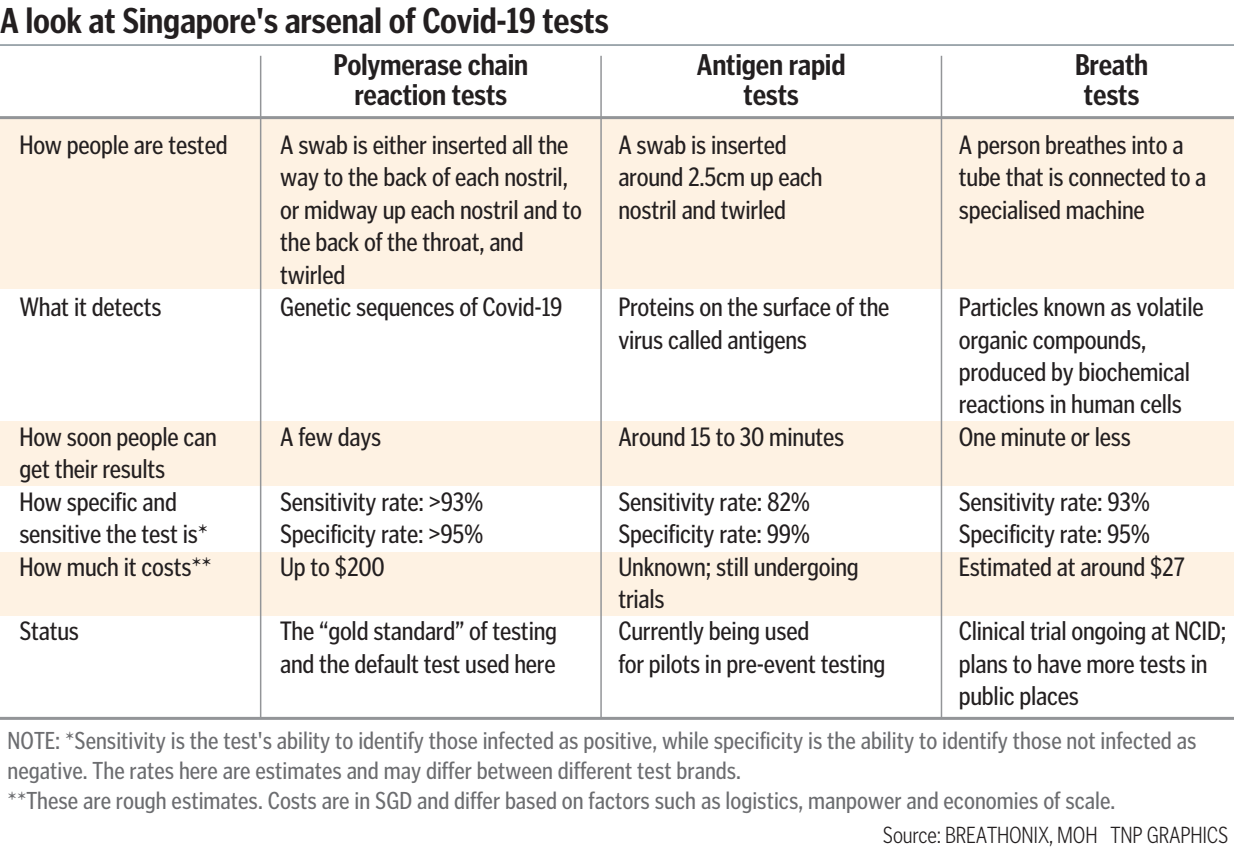
<style>
.page{position:relative;width:1234px;height:847px;background:#fff}
.page>*{position:absolute;margin:0;border:0;box-sizing:border-box;transform-origin:0 0}
.t1{font:700 condensed 36px "Poynter Gothic Text";letter-spacing:-.01em;color:#231f20}
.t2{font:700 condensed 30px/30px "Poynter Gothic Text";letter-spacing:-.01em;color:#231f20;text-align:center}
.t3{font:condensed 27px/32.4px "Poynter Gothic Text";letter-spacing:-.01em;color:#231f20}
.t4{font:condensed 24.9px/30px "Poynter Gothic Text";color:#6c6d70}
.t5{font:300 condensed 24px "Poynter Gothic Text";letter-spacing:-.01em;color:#231f20}
</style>
<div class="page">
<hr style="left:0;top:44px;width:1233px;height:2px;background:#828f96">
<div style="left:0;top:117px;width:1233px;height:172px;background:#fef2e3"></div>
<div style="left:0;top:421px;width:1233px;height:65px;background:#fef2e3"></div>
<div style="left:0;top:552px;width:1233px;height:63px;background:#fef2e3"></div>
<hr style="left:260px;top:56px;width:1px;height:662px;background:#939598">
<hr style="left:600px;top:56px;width:1px;height:662px;background:#939598">
<hr style="left:940px;top:56px;width:2px;height:662px;background:#939598">
<hr style="left:0;top:116px;width:1233px;height:3px;background:#939598">
<hr style="left:0;top:716px;width:1233px;height:3px;background:#939598">
<h1 class="t1" style="left:0;top:1px;width:610px">A look at Singapore's arsenal of Covid-19 tests</h1>
<p class="t2" style="left:333px;top:50px;width:196px">Polymerase chain reaction tests</p>
<p class="t2" style="left:696px;top:50px;width:150px">Antigen rapid tests</p>
<p class="t2" style="left:1074px;top:50px;width:75px;text-align:left">Breath tests</p>
<p class="t3" style="left:19px;top:128px;width:210px">How people are tested</p>
<p class="t3" style="left:280px;top:128px;width:303px">A swab is either inserted all the way to the back of each nostril, or midway up each nostril and to the back of the throat, and twirled<br>Genetic sequences of Covid-19</p>
<p class="t3" style="left:618px;top:128px;width:206px">A swab is inserted around 2.5cm up each nostril and twirled</p>
<p class="t3" style="left:958px;top:128px;width:249px">A person breathes into a tube that is connected to a specialised machine</p>
<p class="t3" style="left:618px;top:290px;width:272px">Proteins on the surface of the virus called antigens</p>
<p class="t3" style="left:19px;top:290px;width:144px">What it detects</p>
<p class="t3" style="left:958px;top:290px;width:246px">Particles known as volatile organic compounds, produced by biochemical reactions in human cells<br>One minute or less</p>
<p class="t3" style="left:280px;top:420px;width:103px">A few days</p>
<p class="t3" style="left:19px;top:420px;width:199px">How soon people can get their results<br>How specific and sensitive the test is*<br>How much it costs**</p>
<p class="t3" style="left:618px;top:420px;width:227px">Around 15 to 30 minutes</p>
<p class="t3" style="left:618px;top:485px;width:268px">Sensitivity rate: 82%<br>Specificity rate: 99%<br>Unknown; still undergoing trials<br>Currently being used<br>for pilots in pre-event testing</p>
<p class="t3" style="left:958px;top:485px;width:228px">Sensitivity rate: 93%<br>Specificity rate: 95%<br>Estimated at around $27</p>
<p class="t3" style="left:280px;top:485px;width:205px;text-align:justify">Sensitivity rate: &gt;93% Specificity rate: &gt;95% Up to $200</p>
<p class="t3" style="left:280px;top:614px;width:278px">The “gold standard” of testing and the default test used here</p>
<p class="t3" style="left:958px;top:614px;width:269px">Clinical trial ongoing at NCID; plans to have more tests in public places</p>
<p class="t4" style="left:8px;top:725px;width:1189px">NOTE: *Sensitivity is the test's ability to identify those infected as positive, while specificity is the ability to identify those not infected as negative. The rates here are estimates and may differ between different test brands.<br>**These are rough estimates. Costs are in SGD and differ based on factors such as logistics, manpower and economies of scale.</p>
<p class="t5" style="left:882px;top:821px;width:347px">Source: BREATHONIX, MOH TNP GRAPHICS</p>
<p class="t3" style="left:19px;top:614px;width:61px">Status</p>
</div>
